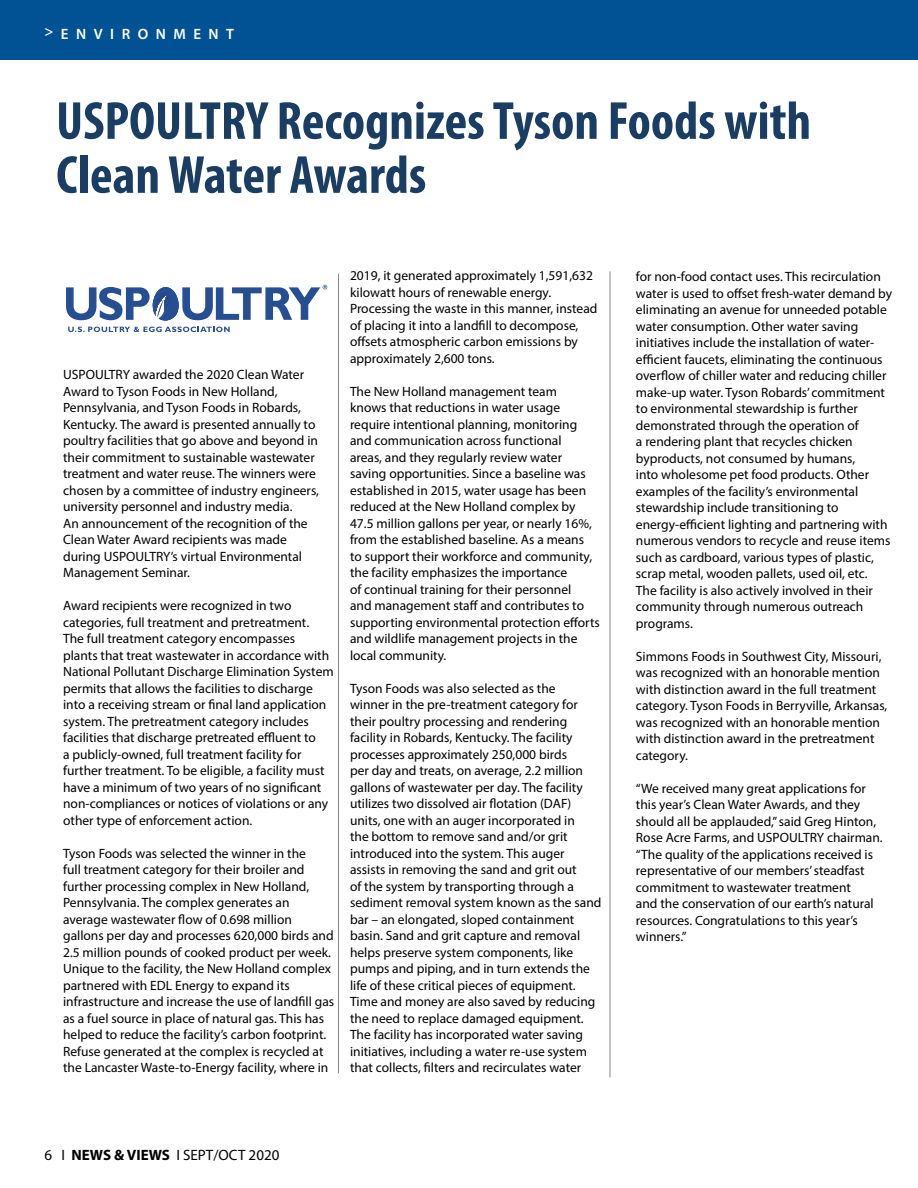
<style>
.page{position:relative;width:918px;height:1188px;background:#fff}
.page>*{position:absolute;margin:0;border:0;box-sizing:border-box;transform-origin:0 0}
.t1{font:700 condensed 54px/54px "Myriad Pro";color:#1a3e63}
.t2{font:15px "Myriad Pro";color:#000}
.t3{font:600 15px "Myriad Pro";letter-spacing:.5em;color:#fff}
.t4{font:13.5px/16.5px "Myriad Pro";color:#000}
.s1{font-weight:700}
</style>
<div class="page">
<div style="left:0;top:0;width:918px;height:59px;background:#005294"></div>
<hr style="left:338px;top:274px;width:1px;height:799px;background:#868787">
<hr style="left:610px;top:271px;width:1px;height:806px;background:#868787">
<svg style="left:68px;top:327px;width:162px;height:5px"></svg>
<svg style="left:66px;top:285px;width:261px;height:36px"></svg>
<p class="t3" style="left:44px;top:24px;width:191px">&gt;ENVIRONMENT</p>
<h1 class="t1" style="left:56px;top:93px;width:756px">USPOULTRY Recognizes Tyson Foods with<br>Clean Water Awards</h1>
<p class="t4" style="left:63px;top:367px;width:257px">USPOULTRY awarded the 2020 Clean Water Award to Tyson Foods in New Holland, Pennsylvania, and Tyson Foods in Robards, Kentucky. The award is presented annually to poultry facilities that go above and beyond in their commitment to sustainable wastewater treatment and water reuse. The winners were chosen by a committee of industry engineers, university personnel and industry media.<br>An announcement of the recognition of the Clean Water Award recipients was made during USPOULTRY’s virtual Environmental Management Seminar.</p>
<p class="t4" style="left:63px;top:597px;width:272px">Award recipients were recognized in two categories, full treatment and pretreatment.<br>The full treatment category encompasses<br>plants that treat wastewater in accordance with National Pollutant Discharge Elimination System permits that allows the facilities to discharge into a receiving stream or final land application system. The pretreatment category includes facilities that discharge pretreated effluent to<br>a publicly-owned, full treatment facility for further treatment. To be eligible, a facility must have a minimum of two years of no significant non-compliances or notices of violations or any other type of enforcement action.</p>
<p class="t4" style="left:63px;top:845px;width:273px">Tyson Foods was selected the winner in the<br>full treatment category for their broiler and further processing complex in New Holland, Pennsylvania. The complex generates an average wastewater flow of 0.698 million gallons per day and processes 620,000 birds and 2.5 million pounds of cooked product per week.<br>Unique to the facility, the New Holland complex partnered with EDL Energy to expand its infrastructure and increase the use of landfill gas as a fuel source in place of natural gas. This has helped to reduce the facility’s carbon footprint.<br>Refuse generated at the complex is recycled at the Lancaster Waste-to-Energy facility, where in</p>
<p class="t4" style="left:350px;top:267px;width:249px">2019, it generated approximately 1,591,632 kilowatt hours of renewable energy.<br>Processing the waste in this manner, instead of placing it into a landfill to decompose, offsets atmospheric carbon emissions by approximately 2,600 tons.</p>
<p class="t4" style="left:350px;top:383px;width:251px">The New Holland management team<br>knows that reductions in water usage require intentional planning, monitoring and communication across functional<br>areas, and they regularly review water saving opportunities. Since a baseline was established in 2015, water usage has been reduced at the New Holland complex by 47.5 million gallons per year, or nearly 16%, from the established baseline. As a means<br>to support their workforce and community, the facility emphasizes the importance<br>of continual training for their personnel<br>and management staff and contributes to supporting environmental protection efforts and wildlife management projects in the local community.</p>
<p class="t4" style="left:350px;top:680px;width:253px">Tyson Foods was also selected as the<br>winner in the pre-treatment category for their poultry processing and rendering facility in Robards, Kentucky. The facility processes approximately 250,000 birds<br>per day and treats, on average, 2.2 million gallons of wastewater per day. The facility utilizes two dissolved air flotation (DAF) units, one with an auger incorporated in<br>the bottom to remove sand and/or grit introduced into the system. This auger assists in removing the sand and grit out<br>of the system by transporting through a sediment removal system known as the sand bar – an elongated, sloped containment basin. Sand and grit capture and removal helps preserve system components, like pumps and piping, and in turn extends the life of these critical pieces of equipment.<br>Time and money are also saved by reducing the need to replace damaged equipment.<br>The facility has incorporated water saving initiatives, including a water re-use system that collects, filters and recirculates water</p>
<p class="t2" style="left:44px;top:1145px;width:237px">6 I <span class="s1">NEWS &amp; VIEWS</span> I SEPT/OCT 2020</p>
<p class="t4" style="left:636px;top:269px;width:258px">for non-food contact uses. This recirculation water is used to offset fresh-water demand by eliminating an avenue for unneeded potable water consumption. Other water saving initiatives include the installation of water&shy;efficient faucets, eliminating the continuous overflow of chiller water and reducing chiller make-up water. Tyson Robards’ commitment to environmental stewardship is further demonstrated through the operation of<br>a rendering plant that recycles chicken byproducts, not consumed by humans,<br>into wholesome pet food products. Other examples of the facility’s environmental stewardship include transitioning to energy-efficient lighting and partnering with numerous vendors to recycle and reuse items such as cardboard, various types of plastic, scrap metal, wooden pallets, used oil, etc.<br>The facility is also actively involved in their community through numerous outreach programs.</p>
<p class="t4" style="left:636px;top:648px;width:253px">Simmons Foods in Southwest City, Missouri, was recognized with an honorable mention with distinction award in the full treatment category. Tyson Foods in Berryville, Arkansas, was recognized with an honorable mention with distinction award in the pretreatment category.</p>
<p class="t4" style="left:636px;top:780px;width:248px">“We received many great applications for this year’s Clean Water Awards, and they should all be applauded,” said Greg Hinton, Rose Acre Farms, and USPOULTRY chairman. “The quality of the applications received is representative of our members’ steadfast commitment to wastewater treatment<br>and the conservation of our earth’s natural resources. Congratulations to this year’s winners.”</p>
</div>
